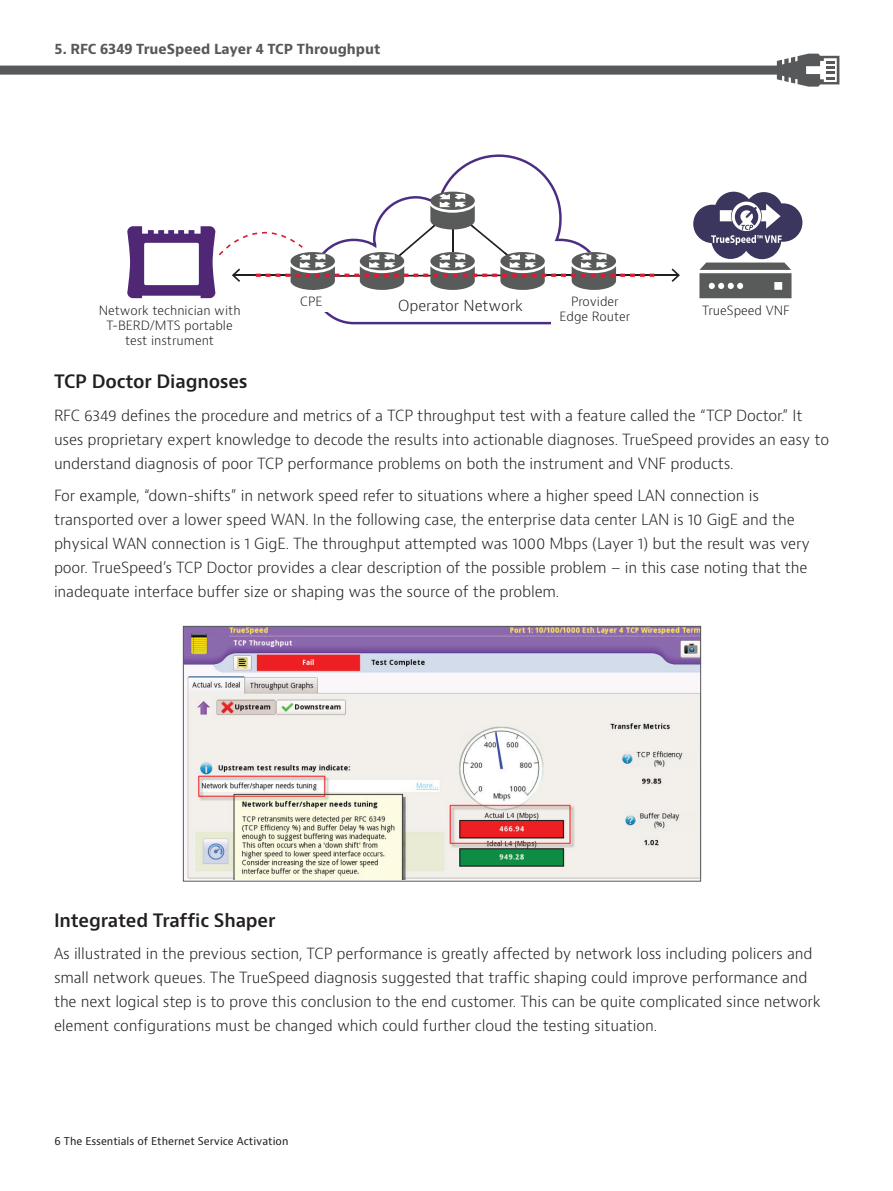
<style>
.page{position:relative;width:893px;height:1191px;background:#fff}
.page>*{position:absolute;margin:0;border:0;box-sizing:border-box;transform-origin:0 0}
.t1{font:600 18px "Bernino Sans";letter-spacing:-.01em;color:#231f20}
.t2{font:300 15px/24px "Bernino Sans";letter-spacing:-.01em;color:#231f20}
.t3{font:300 14.7px "Bernino Sans";color:#211e1e}
.t4{font:700 13.5px "Bernino Sans";color:#57585a}
.t5{font:300 12.45px/15px "Bernino Sans";color:#211e1e;text-align:center}
.t6{font:10.5px "Bernino Sans";color:#231f20}
</style>
<div class="page">
<svg style="left:777px;top:54px;width:62px;height:33px"></svg>
<div style="left:0;top:66px;width:777px;height:9px;background:#57585a"></div>
<svg style="left:324px;top:154px;width:233px;height:170px"></svg>
<div style="left:552px;top:281px;width:86px;height:53px;background:#fff"></div>
<div style="left:291px;top:290px;width:44px;height:21px;background:#fff"></div>
<hr style="left:584px;top:274px;width:94px;height:2px;background:#231f20">
<svg style="left:672px;top:268px;width:8px;height:14px"></svg>
<svg style="left:693px;top:192px;width:109px;height:106px"></svg>
<svg style="left:127px;top:192px;width:527px;height:106px"></svg>
<img style="left:185px;top:628px;width:514px;height:251px">
<div style="left:183px;top:626px;width:518px;height:255px;border:1px solid #57585a"></div>
<p class="t4" style="left:55px;top:40px;width:327px">5. RFC 6349 TrueSpeed Layer 4 TCP Throughput</p>
<p class="t5" style="left:560px;top:294px;width:72px">Provider<br>Edge Router</p>
<p class="t5" style="left:300px;top:294px;width:24px">CPE</p>
<p class="t5" style="left:99px;top:303px;width:143px">Network technician with<br>T-BERD/MTS portable test instrument</p>
<p class="t3" style="left:398px;top:296px;width:127px">Operator Network</p>
<p class="t5" style="left:702px;top:303px;width:89px">TrueSpeed VNF</p>
<p class="t1" style="left:54px;top:370px;width:195px">TCP Doctor Diagnoses</p>
<p class="t2" style="left:54px;top:404px;width:777px">RFC 6349 defines the procedure and metrics of a TCP throughput test with a feature called the “TCP Doctor.” It uses proprietary expert knowledge to decode the results into actionable diagnoses. TrueSpeed provides an easy to understand diagnosis of poor TCP performance problems on both the instrument and VNF products.</p>
<p class="t2" style="left:54px;top:484px;width:758px">For example, “down-shifts” in network speed refer to situations where a higher speed LAN connection is transported over a lower speed WAN. In the following case, the enterprise data center LAN is 10 GigE and the physical WAN connection is 1 GigE. The throughput attempted was 1000 Mbps (Layer 1) but the result was very poor. TrueSpeed’s TCP Doctor provides a clear description of the possible problem – in this case noting that the inadequate interface buffer size or shaping was the source of the problem.</p>
<p class="t1" style="left:54px;top:908px;width:223px">Integrated Traffic Shaper</p>
<p class="t2" style="left:54px;top:942px;width:768px">As illustrated in the previous section, TCP performance is greatly affected by network loss including policers and small network queues. The TrueSpeed diagnosis suggested that traffic shaping could improve performance and the next logical step is to prove this conclusion to the end customer. This can be quite complicated since network element configurations must be changed which could further cloud the testing situation.</p>
<p class="t6" style="left:55px;top:1134px;width:235px">6 The Essentials of Ethernet Service Activation</p>
</div>
